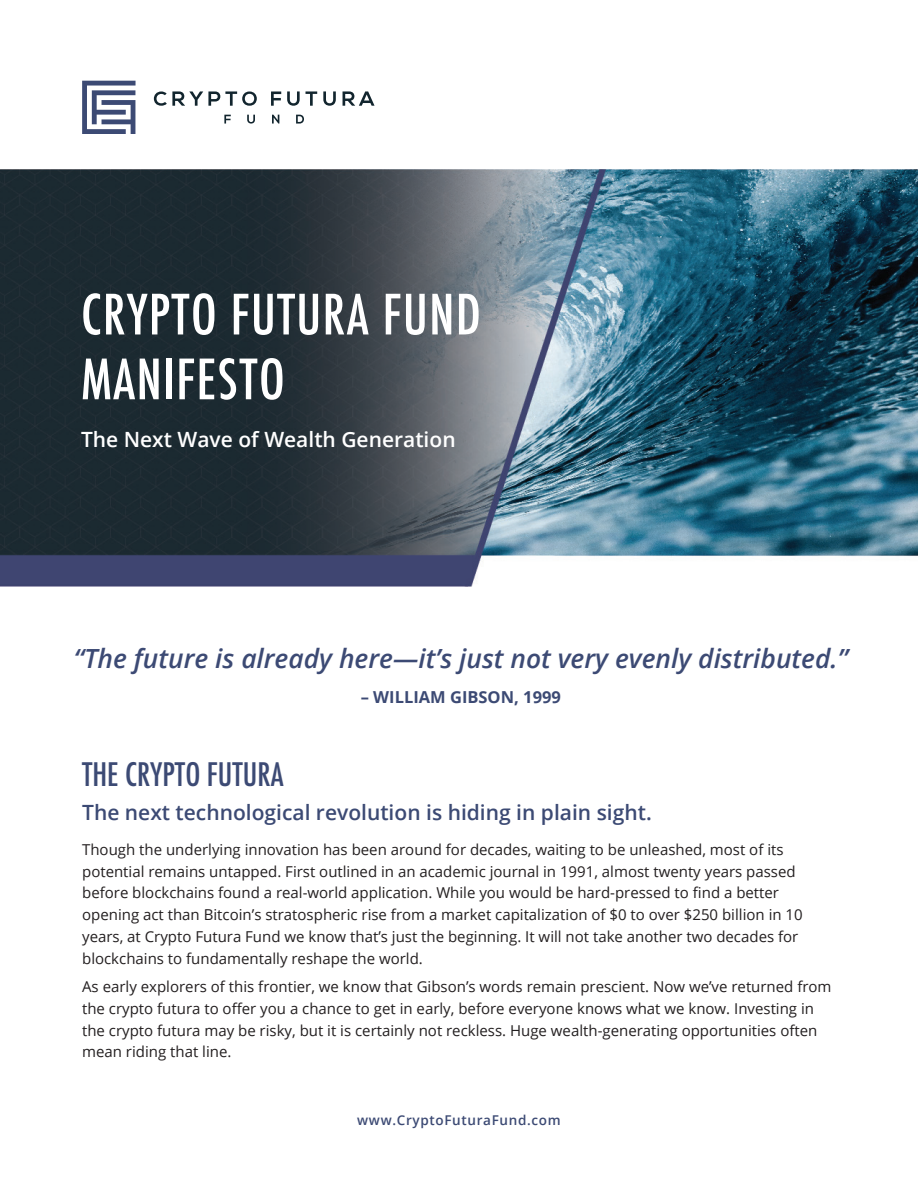
<style>
.page{position:relative;width:918px;height:1188px;background:#fff}
.page>*{position:absolute;margin:0;border:0;box-sizing:border-box;transform-origin:0 0}
.t1{font:500 condensed 54px/64.8px "Futura";letter-spacing:.025em;color:#fff}
.t2{font:500 condensed 31.5px "Futura";color:#3c4a74}
.t3{font:italic 600 26.4px "Open Sans";color:#3c4a74}
.t4{font:600 21px "Open Sans";color:#3c4a74}
.t5{font:600 21px "Open Sans";color:#fff}
.t6{font:700 16.5px "Open Sans";color:#3c4a74}
.t7{font:15px/21.8px "Open Sans";color:#231f20}
.t8{font:600 13.5px "Open Sans";letter-spacing:.05em;color:#3c4a74}
</style>
<div class="page">
<img style="left:0;top:169px;width:918px;height:417px">
<svg style="left:82px;top:81px;width:54px;height:53px"></svg>
<svg style="left:154px;top:91px;width:103px;height:15px"></svg>
<svg style="left:271px;top:91px;width:10px;height:15px"></svg>
<svg style="left:287px;top:91px;width:13px;height:15px"></svg>
<svg style="left:306px;top:91px;width:11px;height:15px"></svg>
<svg style="left:323px;top:91px;width:13px;height:15px"></svg>
<svg style="left:343px;top:91px;width:32px;height:15px"></svg>
<svg style="left:224px;top:115px;width:7px;height:9px"></svg>
<svg style="left:247px;top:115px;width:8px;height:9px"></svg>
<svg style="left:272px;top:115px;width:7px;height:9px"></svg>
<svg style="left:296px;top:115px;width:8px;height:9px"></svg>
<p class="t1" style="left:81px;top:282px;width:401px">CRYPTO FUTURA FUND<br>MANIFESTO</p>
<p class="t5" style="left:81px;top:424px;width:376px">The Next Wave of Wealth Generation</p>
<p class="t3" style="left:74px;top:641px;width:776px">“The future is already here—it’s just not very evenly distributed.”</p>
<p class="t6" style="left:361px;top:685px;width:202px">– WILLIAM GIBSON, 1999</p>
<p class="t2" style="left:82px;top:754px;width:203px">THE CRYPTO FUTURA</p>
<p class="t4" style="left:82px;top:798px;width:571px">The next technological revolution is hiding in plain sight.</p>
<p class="t7" style="left:82px;top:838px;width:722px">Though the underlying innovation has been around for decades, waiting to be unleashed, most of its potential remains untapped. First outlined in an academic journal in 1991, almost twenty years passed before blockchains found a real-world application. While you would be hard-pressed to find a better opening act than Bitcoin’s stratospheric rise from a market capitalization of $0 to over $250 billion in 10 years, at Crypto Futura Fund we know that’s just the beginning. It will not take another two decades for blockchains to fundamentally reshape the world.</p>
<p class="t7" style="left:82px;top:975px;width:751px">As early explorers of this frontier, we know that Gibson’s words remain prescient. Now we’ve returned from the crypto futura to offer you a chance to get in early, before everyone knows what we know. Investing in the crypto futura may be risky, but it is certainly not reckless. Huge wealth-generating opportunities often mean riding that line.</p>
<p class="t8" style="left:357px;top:1111px;width:205px">www.CryptoFuturaFund.com</p>
</div>
